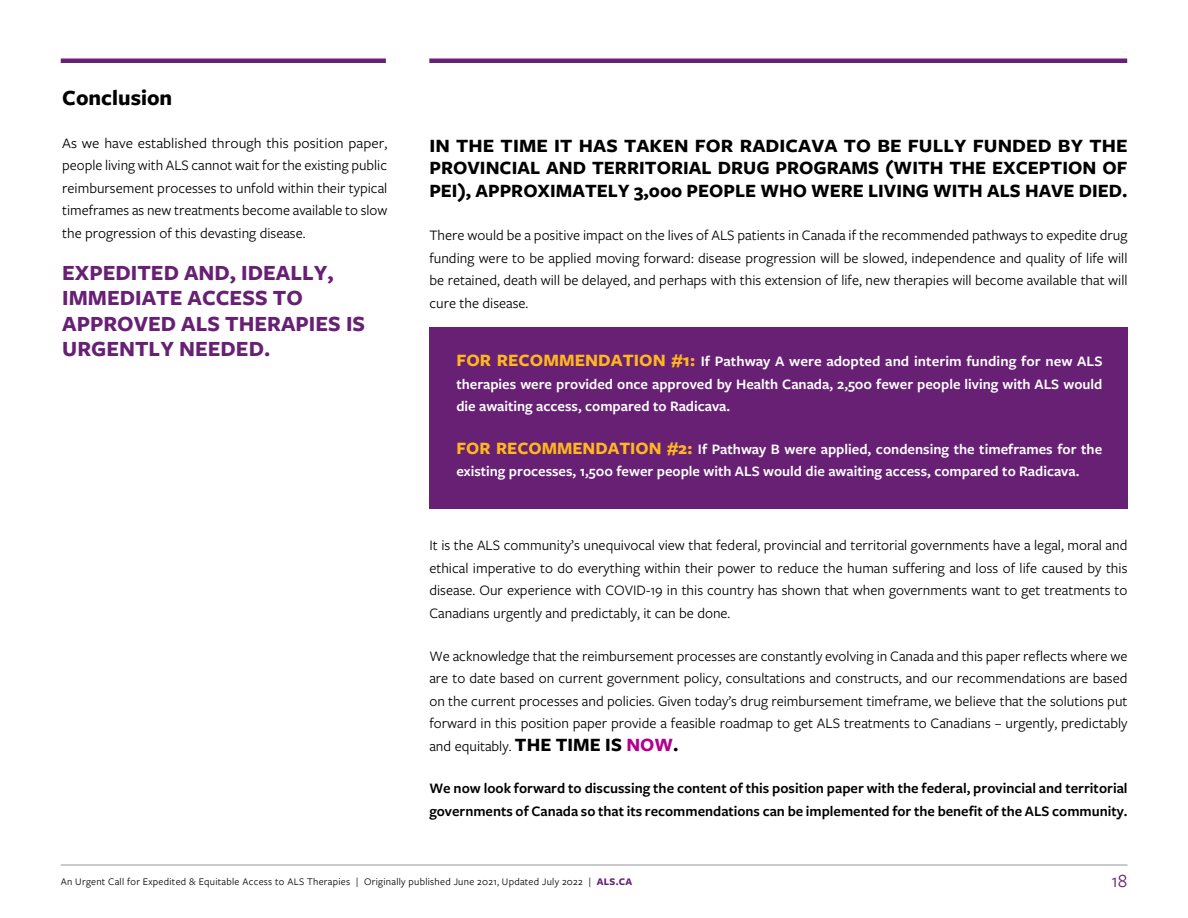
<style>
.page{position:relative;width:1188px;height:918px;background:#fff}
.page>*{position:absolute;margin:0;border:0;box-sizing:border-box;transform-origin:0 0}
.t1{font:700 22.5px/25.5px "Freight Sans Pro";color:#682075}
.t2{font:700 22.5px "Freight Sans Pro";color:#000}
.t3{font:700 19.5px/22.5px "Freight Sans Pro";color:#000;text-align:justify;scale:1.05 1}
.t4{font:19.5px "Freight Sans Pro";color:#682075}
.t5{font:15px/22.5px "Freight Sans Pro";color:#000;text-align:justify}
.t6{font:600 15px/22.5px "Freight Sans Pro";color:#fff;text-align:justify}
.t7{font:600 15px/22.5px "Freight Sans Pro";color:#000}
.t8{font:10.5px "Freight Sans Pro";letter-spacing:.025em;color:#000}
.s1{font-weight:700;font-size:18px;color:#ffb71e}
.s2{font-weight:700;font-size:19.5px}
.s3{font-weight:700;font-size:19.5px;color:#b3008d}
.s4{font-weight:700;color:#682075}
</style>
<div class="page">
<hr style="left:61px;top:865px;width:1067px;height:1px;background:#939598">
<div style="left:61px;top:58px;width:325px;height:5px;background:#682075"></div>
<div style="left:429px;top:58px;width:698px;height:5px;background:#682075"></div>
<div style="left:429px;top:327px;width:699px;height:182px;background:#682075"></div>
<h1 class="t2" style="left:62px;top:82px;width:112px">Conclusion</h1>
<p class="t5" style="left:62px;top:131px;width:327px">As we have established through this position paper, people living with ALS cannot wait for the existing public reimbursement processes to unfold within their typical timeframes as new treatments become available to slow the progression of this devasting disease.</p>
<h1 class="t1" style="left:62px;top:259px;width:305px">EXPEDITED AND, IDEALLY,<br>IMMEDIATE ACCESS TO<br>APPROVED ALS THERAPIES IS<br>URGENTLY NEEDED.</h1>
<h2 class="t3" style="left:429px;top:133px;width:666px">IN THE TIME IT HAS TAKEN FOR RADICAVA TO BE FULLY FUNDED BY THE PROVINCIAL AND TERRITORIAL DRUG PROGRAMS (WITH THE EXCEPTION OF PEI), APPROXIMATELY 3,000 PEOPLE WHO WERE LIVING WITH ALS HAVE DIED.</h2>
<p class="t5" style="left:429px;top:223px;width:700px">There would be a positive impact on the lives of ALS patients in Canada if the recommended pathways to expedite drug funding were to be applied moving forward: disease progression will be slowed, independence and quality of life will be retained, death will be delayed, and perhaps with this extension of life, new therapies will become available that will cure the disease.</p>
<p class="t6" style="left:456px;top:349px;width:648px"><span class="s1">FOR RECOMMENDATION #1:</span> If Pathway A were adopted and interim funding for new ALS therapies were provided once approved by Health Canada, 2,500 fewer people living with ALS would die awaiting access, compared to Radicava.</p>
<p class="t6" style="left:456px;top:437px;width:647px"><span class="s1">FOR RECOMMENDATION #2:</span> If Pathway B were applied, condensing the timeframes for the existing processes, 1,500 fewer people with ALS would die awaiting access, compared to Radicava.</p>
<p class="t5" style="left:429px;top:534px;width:700px">It is the ALS community’s unequivocal view that federal, provincial and territorial governments have a legal, moral and ethical imperative to do everything within their power to reduce the human suffering and loss of life caused by this disease. Our experience with COVID-19 in this country has shown that when governments want to get treatments to Canadians urgently and predictably, it can be done.</p>
<p class="t5" style="left:429px;top:644px;width:700px">We acknowledge that the reimbursement processes are constantly evolving in Canada and this paper reflects where we are to date based on current government policy, consultations and constructs, and our recommendations are based on the current processes and policies. Given today’s drug reimbursement timeframe, we believe that the solutions put forward in this position paper provide a feasible roadmap to get ALS treatments to Canadians – urgently, predictably and equitably. <span class="s2">THE TIME IS</span> <span class="s3">NOW</span><span class="s2">.</span></p>
<p class="t7" style="left:429px;top:777px;width:700px">We now look forward to discussing the content of this position paper with the federal, provincial and territorial governments of Canada so that its recommendations can be implemented for the benefit of the ALS community.</p>
<p class="t8" style="left:61px;top:875px;width:573px">An Urgent Call for Expedited &amp; Equitable Access to ALS Therapies | Originally published June 2021, Updated July 2022 | <span class="s4">ALS.CA</span></p>
<h2 class="t4" style="left:1112px;top:868px;width:17px">18</h2>
</div>
